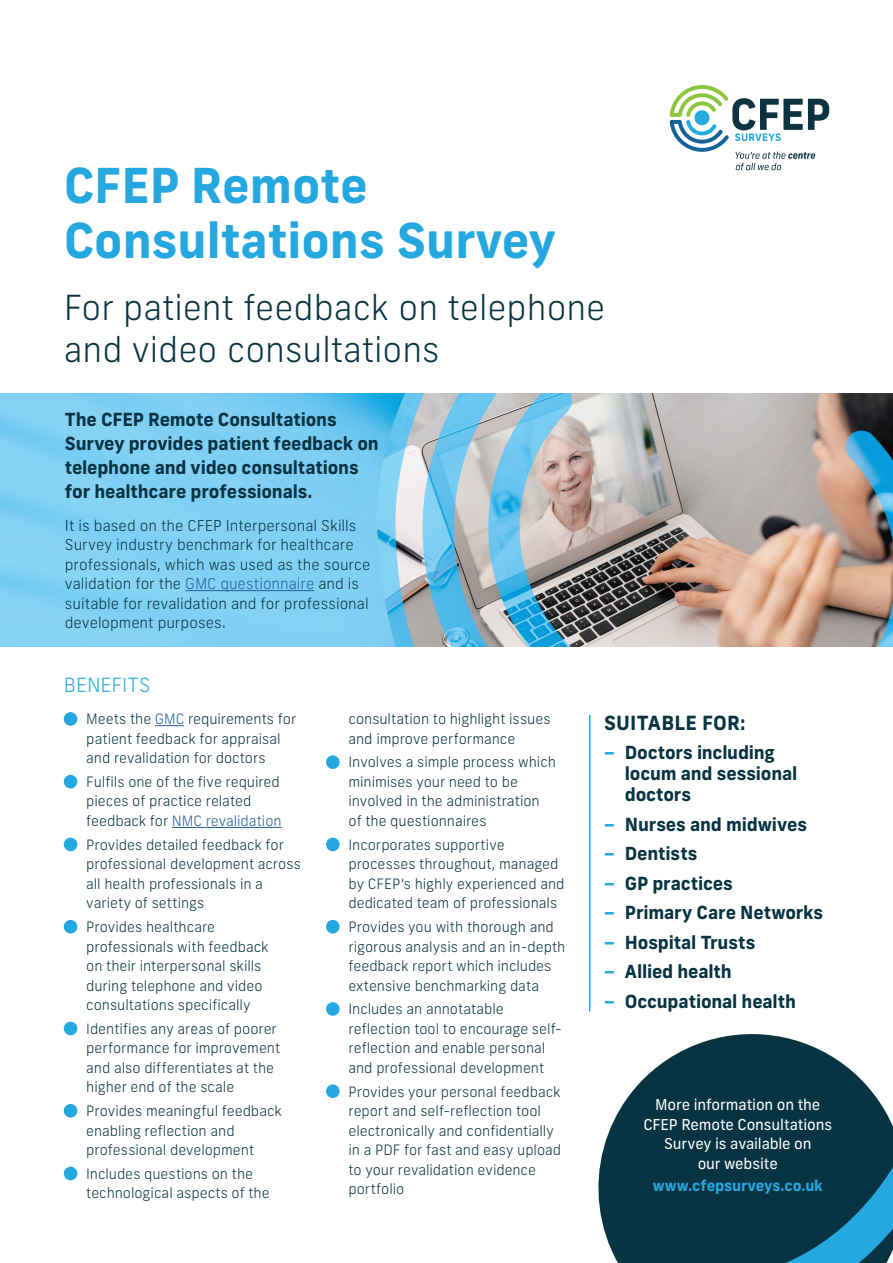
<style>
.page{position:relative;width:893px;height:1263px;background:#fff}
.page>*{position:absolute;margin:0;border:0;box-sizing:border-box;transform-origin:0 0}
.Product_Header{font:700 48px/54.6px "Frank New";color:#25a8e0}
.Product_Descripter{font:300 34.5px/41.4px "Frank New";color:#073342}
.CALLOUT___BOLD{font:700 19.5px "Frank New";letter-spacing:.01em;color:#073342}
.SUBHEADER___CAPS{font:300 19.5px "Frank New";color:#25a8e0}
.Callout_Bullets{font:700 18px/21px "Frank New";letter-spacing:-.01em;color:#073342}
.Intro___Bold{font:700 18px/24px "Frank New";letter-spacing:-.01em;color:#073342}
.Intro___copy{font:300 15px/19.5px "Frank New";color:#073342}
.More_Info___White{font:15px/19.5px "Frank New";letter-spacing:-.01em;color:#fff;text-align:center}
.More_Info___White-2{font:700 15px "Frank New";letter-spacing:-.005em;color:#25a8e0}
.Body_Bullets{font:300 14.25px/19.5px "Frank New";color:#073342}
.s1{color:#215e9e}
.s2{color:#25a8e0}
</style>
<div class="page">
<svg style="left:598px;top:1043px;width:101px;height:220px;fill:#073342"></svg>
<svg style="left:699px;top:1034px;width:194px;height:229px;background:#1e4e5f"></svg>
<img style="left:0;top:393px;width:893px;height:253px">
<svg style="left:670px;top:85px;width:159px;height:85px"></svg>
<svg style="left:155px;top:725px;width:29px;height:1px"></svg>
<hr style="left:172px;top:827px;width:110px;height:1px;background:#215e9e">
<div style="left:64px;top:712px;width:13px;height:14px;background:#25a8e0;border-radius:50%"></div>
<div style="left:64px;top:775px;width:13px;height:13px;background:#25a8e0;border-radius:50%"></div>
<div style="left:64px;top:838px;width:13px;height:13px;background:#25a8e0;border-radius:50%"></div>
<div style="left:64px;top:920px;width:13px;height:13px;background:#25a8e0;border-radius:50%"></div>
<div style="left:64px;top:1022px;width:13px;height:13px;background:#25a8e0;border-radius:50%"></div>
<div style="left:64px;top:1104px;width:13px;height:13px;background:#25a8e0;border-radius:50%"></div>
<div style="left:64px;top:1167px;width:13px;height:13px;background:#25a8e0;border-radius:50%"></div>
<div style="left:326px;top:755px;width:14px;height:14px;background:#25a8e0;border-radius:50%"></div>
<div style="left:326px;top:838px;width:14px;height:13px;background:#25a8e0;border-radius:50%"></div>
<div style="left:326px;top:920px;width:14px;height:13px;background:#25a8e0;border-radius:50%"></div>
<div style="left:326px;top:1002px;width:14px;height:14px;background:#25a8e0;border-radius:50%"></div>
<div style="left:326px;top:1084px;width:14px;height:14px;background:#25a8e0;border-radius:50%"></div>
<hr style="left:185px;top:590px;width:129px;height:1px;background:#215e9e">
<hr style="left:589px;top:715px;width:1px;height:296px;background:#25a8e0">
<p class="Product_Header" style="left:64px;top:157px;width:493px">CFEP Remote<br>Consultations Survey</p>
<p class="Product_Descripter" style="left:64px;top:287px;width:543px">For patient feedback on telephone and video consultations</p>
<p class="Intro___Bold" style="left:65px;top:407px;width:315px">The CFEP Remote Consultations Survey provides patient feedback on telephone and video consultations for healthcare professionals.</p>
<p class="Intro___copy" style="left:65px;top:515px;width:307px">It is based on the CFEP Interpersonal Skills Survey industry benchmark for healthcare professionals, which was used as the source validation for the <span class="s1">GMC questionnaire</span> and is suitable for revalidation and for professional development purposes.</p>
<p class="SUBHEADER___CAPS" style="left:64px;top:673px;width:88px">BENEFITS</p>
<p class="Body_Bullets" style="left:86px;top:709px;width:211px">Meets the <span class="s1">GMC</span> requirements for patient feedback for appraisal and revalidation for doctors</p>
<p class="Body_Bullets" style="left:86px;top:772px;width:197px">Fulfils one of the five required pieces of practice related feedback for <span class="s1">NMC revalidation</span></p>
<p class="Body_Bullets" style="left:86px;top:835px;width:216px">Provides detailed feedback for professional development across all health professionals in a variety of settings</p>
<p class="Body_Bullets" style="left:86px;top:917px;width:184px">Provides healthcare professionals with feedback on their interpersonal skills during telephone and video consultations specifically</p>
<p class="Body_Bullets" style="left:86px;top:1019px;width:195px">Identifies any areas of poorer performance for improvement and also differentiates at the higher end of the scale</p>
<p class="Body_Bullets" style="left:86px;top:1101px;width:197px">Provides meaningful feedback enabling reflection and professional development</p>
<p class="Body_Bullets" style="left:86px;top:1164px;width:185px">Includes questions on the technological aspects of the</p>
<p class="Body_Bullets" style="left:348px;top:709px;width:204px">consultation to highlight issues and improve performance</p>
<p class="Body_Bullets" style="left:348px;top:752px;width:209px">Involves a simple process which minimises your need to be involved in the administration of the questionnaires</p>
<p class="Body_Bullets" style="left:348px;top:835px;width:218px">Incorporates supportive processes throughout, managed by CFEP’s highly experienced and dedicated team of professionals</p>
<p class="Body_Bullets" style="left:348px;top:917px;width:218px">Provides you with thorough and rigorous analysis and an in-depth feedback report which includes extensive benchmarking data</p>
<p class="Body_Bullets" style="left:348px;top:999px;width:215px">Includes an annotatable reflection tool to encourage self&shy;reflection and enable personal and professional development</p>
<p class="Body_Bullets" style="left:348px;top:1081px;width:214px">Provides your personal feedback report and self-reflection tool electronically and confidentially in a PDF for fast and easy upload to your revalidation evidence portfolio</p>
<p class="CALLOUT___BOLD" style="left:604px;top:710px;width:143px">SUITABLE FOR:</p>
<p class="Callout_Bullets" style="left:625px;top:742px;width:174px;text-indent:-21px"><span class="s2">–</span> Doctors including locum and sessional doctors</p>
<p class="Callout_Bullets" style="left:604px;top:813px;width:205px"><span class="s2">–</span> Nurses and midwives</p>
<p class="Callout_Bullets" style="left:604px;top:843px;width:95px"><span class="s2">–</span> Dentists</p>
<p class="Callout_Bullets" style="left:604px;top:872px;width:131px"><span class="s2">–</span> GP practices</p>
<p class="Callout_Bullets" style="left:604px;top:902px;width:221px"><span class="s2">–</span> Primary Care Networks</p>
<p class="Callout_Bullets" style="left:604px;top:931px;width:153px"><span class="s2">–</span> Hospital Trusts</p>
<p class="Callout_Bullets" style="left:604px;top:961px;width:129px"><span class="s2">–</span> Allied health</p>
<p class="Callout_Bullets" style="left:604px;top:990px;width:194px"><span class="s2">–</span> Occupational health</p>
<p class="More_Info___White" style="left:643px;top:1095px;width:190px">More information on the<br>CFEP Remote Consultations<br>Survey is available on<br>our website</p>
<p class="More_Info___White-2" style="left:653px;top:1176px;width:172px">www.cfepsurveys.co.uk</p>
</div>
